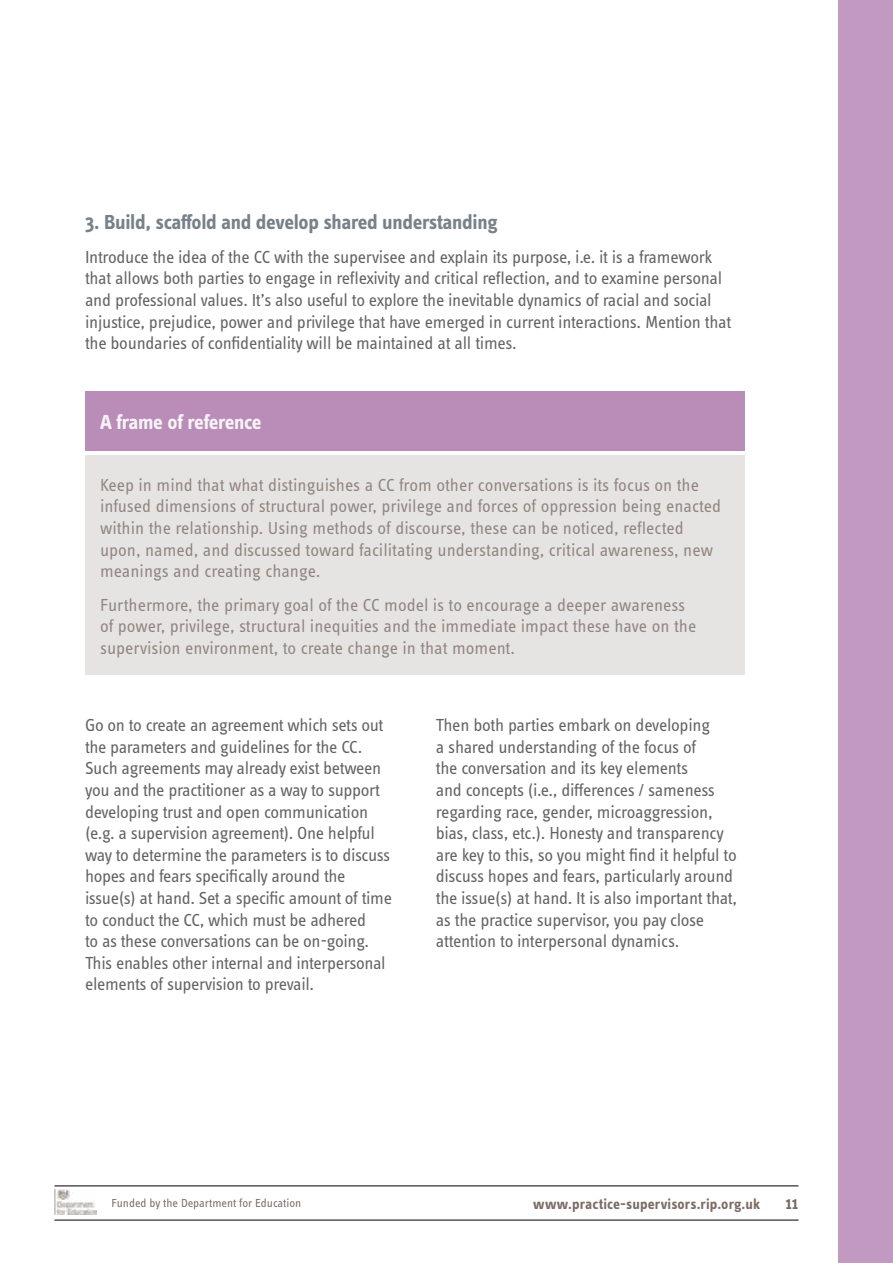
<style>
.page{position:relative;width:893px;height:1263px;background:#fff}
.page>*{position:absolute;margin:0;border:0;box-sizing:border-box;transform-origin:0 0}
.t1{font:700 21px "Info Text Pro";letter-spacing:-.015em;color:#78818a}
.t2{font:700 21px "Info Text Pro";letter-spacing:-.025em;color:#fff}
.t3{font:18px/21.6px "Info Text Pro";letter-spacing:-.02em;color:#646363}
.t4{font:18px/21.6px "Info Text Pro";color:#877a74}
.t5{font:600 18px "Info Text Pro";color:#7a6b64}
.t6{font:700 15px "Info Text Pro";letter-spacing:.01em;color:#7b6c65}
.t7{font:12px "Info Text Pro";color:#7a6b64}
</style>
<div class="page">
<div style="left:838px;top:0;width:55px;height:1263px;background:#c29ac1"></div>
<hr style="left:54px;top:1220px;width:745px;height:1px;background:#000">
<hr style="left:54px;top:1185px;width:745px;height:1px;background:#000">
<img style="left:54px;top:1190px;width:42px;height:25px">
<div style="left:85px;top:392px;width:659px;height:59px;background:#ba8db9"></div>
<div style="left:85px;top:455px;width:659px;height:219px;background:#e4e1e0"></div>
<p class="t1" style="left:85px;top:210px;width:414px">3. Build, scaffold and develop shared understanding</p>
<p class="t3" style="left:85px;top:246px;width:648px">Introduce the idea of the CC with the supervisee and explain its purpose, i.e. it is a framework that allows both parties to engage in reflexivity and critical reflection, and to examine personal and professional values. It’s also useful to explore the inevitable dynamics of racial and social injustice, prejudice, power and privilege that have emerged in current interactions. Mention that the boundaries of confidentiality will be maintained at all times.</p>
<p class="t2" style="left:100px;top:410px;width:163px">A frame of reference</p>
<p class="t4" style="left:100px;top:473px;width:623px">Keep in mind that what distinguishes a CC from other conversations is its focus on the infused dimensions of structural power, privilege and forces of oppression being enacted within the relationship. Using methods of discourse, these can be noticed, reflected upon, named, and discussed toward facilitating understanding, critical awareness, new meanings and creating change.</p>
<p class="t4" style="left:100px;top:593px;width:598px">Furthermore, the primary goal of the CC model is to encourage a deeper awareness of power, privilege, structural inequities and the immediate impact these have on the supervision environment, to create change in that moment.</p>
<p class="t3" style="left:85px;top:714px;width:308px">Go on to create an agreement which sets out the parameters and guidelines for the CC.<br>Such agreements may already exist between you and the practitioner as a way to support developing trust and open communication (e.g. a supervision agreement). One helpful way to determine the parameters is to discuss hopes and fears specifically around the issue(s) at hand. Set a specific amount of time to conduct the CC, which must be adhered<br>to as these conversations can be on-going.<br>This enables other internal and interpersonal elements of supervision to prevail.</p>
<p class="t3" style="left:436px;top:714px;width:303px">Then both parties embark on developing<br>a shared understanding of the focus of<br>the conversation and its key elements<br>and concepts (i.e., differences / sameness regarding race, gender, microaggression, bias, class, etc.). Honesty and transparency are key to this, so you might find it helpful to discuss hopes and fears, particularly around the issue(s) at hand. It is also important that, as the practice supervisor, you pay close attention to interpersonal dynamics.</p>
<p class="t7" style="left:111px;top:1196px;width:191px">Funded by the Department for Education</p>
<p class="t6" style="left:533px;top:1195px;width:228px">www.practice-supervisors.rip.org.uk</p>
<p class="t5" style="left:786px;top:1192px;width:15px">11</p>
</div>
